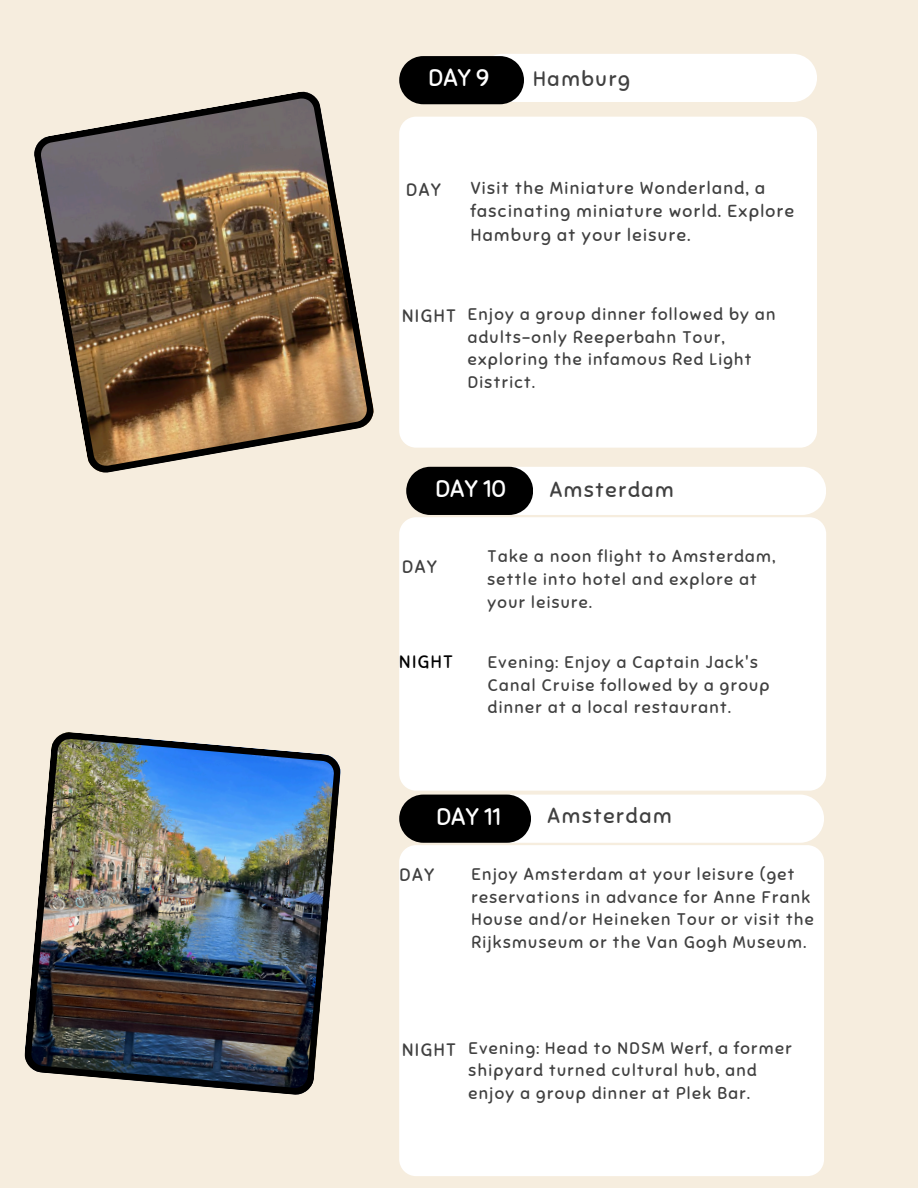
<style>
.page{position:relative;width:918px;height:1188px;background:#f6edde}
.page>*{position:absolute;margin:0;border:0;box-sizing:border-box;transform-origin:0 0}
.t1{font:24px "Sniglet";color:#fff}
.t2{font:21px "Sniglet";letter-spacing:.08em;color:#404040}
.t3{font:18px "Sniglet";letter-spacing:.08em;color:#404040}
.t4{font:18px "Sniglet";letter-spacing:.08em;color:#000}
.t5{font:17.4px/23.7px "Sniglet";letter-spacing:.08em;color:#404040}
.t6{font:16.8px/22.5px "Sniglet";letter-spacing:.08em;color:#404040}
</style>
<div class="page">
<svg style="left:406px;top:467px;width:420px;height:48px;background:#b7b7b7"></svg>
<svg style="left:399px;top:795px;width:425px;height:48px;background:#b5b5b5"></svg>
<div style="left:399px;top:517px;width:427px;height:274px;background:#fff;border-radius:17px"></div>
<div style="left:399px;top:845px;width:425px;height:331px;background:#fff;border-radius:17px"></div>
<div style="left:399px;top:117px;width:418px;height:331px;background:#fff;border-radius:17px"></div>
<svg style="left:399px;top:54px;width:418px;height:50px;background:#bbbab9"></svg>
<img style="left:34px;top:91px;width:340px;height:382px">
<img style="left:24px;top:732px;width:317px;height:363px">
<h2 class="t1" style="left:428px;top:63px;width:63px">DAY 9</h2>
<h3 class="t2" style="left:533px;top:66px;width:98px">Hamburg</h3>
<p class="t3" style="left:406px;top:179px;width:36px">DAY</p>
<p class="t5" style="left:471px;top:176px;width:325px">Visit the Miniature Wonderland, a fascinating miniature world. Explore<br>Hamburg at your leisure.</p>
<h3 class="t3" style="left:402px;top:305px;width:55px">NIGHT</h3>
<h1 class="t6" style="left:468px;top:303px;width:309px">Enjoy a group dinner followed by an adults-only Reeperbahn Tour, exploring the infamous Red Light<br>District.</h1>
<p class="t1" style="left:435px;top:474px;width:72px">DAY 10</p>
<h1 class="t2" style="left:550px;top:477px;width:126px">Amsterdam</h1>
<h3 class="t3" style="left:402px;top:556px;width:36px">DAY</h3>
<h3 class="t4" style="left:399px;top:651px;width:55px">NIGHT</h3>
<h1 class="t6" style="left:488px;top:544px;width:289px;line-height:23px">Take a noon flight to Amsterdam, settle into hotel and explore at your leisure.</h1>
<p class="t6" style="left:488px;top:652px;width:283px">Evening: Enjoy a Captain Jack's<br>Canal Cruise followed by a group dinner at a local restaurant.</p>
<h2 class="t1" style="left:436px;top:802px;width:66px">DAY 11</h2>
<p class="t2" style="left:548px;top:803px;width:126px">Amsterdam</p>
<h3 class="t3" style="left:400px;top:864px;width:36px">DAY</h3>
<h2 class="t6" style="left:472px;top:863px;width:344px">Enjoy Amsterdam at your leisure (get reservations in advance for Anne Frank House and/or Heineken Tour or visit the Rijksmuseum or the Van Gogh Museum.</h2>
<p class="t3" style="left:402px;top:1038px;width:55px">NIGHT</p>
<p class="t6" style="left:469px;top:1037px;width:325px">Evening: Head to NDSM Werf, a former shipyard turned cultural hub, and enjoy a group dinner at Plek Bar.</p>
</div>
